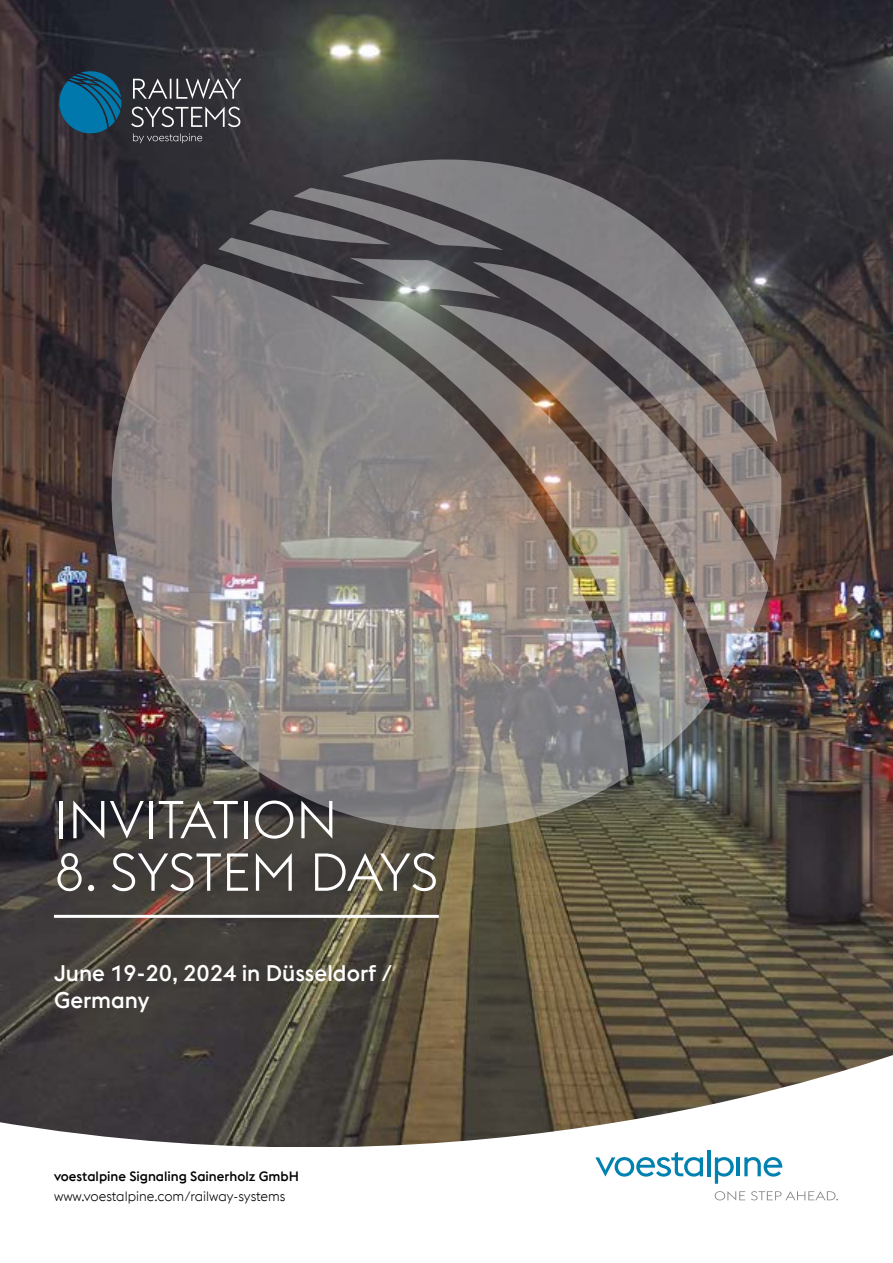
<style>
.page{position:relative;width:893px;height:1263px;background:#fff}
.page>*{position:absolute;margin:0;border:0;box-sizing:border-box;transform-origin:0 0}
.t1{font:300 52.5px "voestalpine";color:#fff}
.t2{font:500 22.5px/27px "voestalpine";color:#fff}
.t3{font:300 13.5px "voestalpine";color:#000}
.t4{font:500 13.5px "voestalpine";color:#000}
</style>
<div class="page">
<img style="left:0;top:0;width:893px;height:1049px">
<svg style="left:0;top:1049px;width:893px;height:152px"></svg>
<svg style="left:59px;top:71px;width:63px;height:63px;background:#0e5c80"></svg>
<svg style="left:131px;top:107px;width:109px;height:20px;background:#5e5d62"></svg>
<svg style="left:133px;top:78px;width:108px;height:21px;background:#5d5d61"></svg>
<svg style="left:133px;top:134px;width:69px;height:9px"></svg>
<svg style="left:595px;top:1152px;width:108px;height:24px"></svg>
<hr style="left:707px;top:1150px;width:4px;height:26px;background:#0181b0">
<svg style="left:715px;top:1157px;width:19px;height:27px"></svg>
<hr style="left:737px;top:1157px;width:3px;height:19px;background:#0181b0">
<svg style="left:744px;top:1157px;width:38px;height:19px"></svg>
<svg style="left:715px;top:1191px;width:30px;height:9px"></svg>
<svg style="left:751px;top:1191px;width:87px;height:9px"></svg>
<svg style="left:769px;top:262px;width:12px;height:298px;background:#776863"></svg>
<svg style="left:342px;top:159px;width:435px;height:283px;background:#575559"></svg>
<img style="left:710px;top:305px;width:59px;height:377px">
<svg style="left:629px;top:296px;width:81px;height:468px;background:#877f7c"></svg>
<svg style="left:218px;top:188px;width:285px;height:75px;background:#545257"></svg>
<img style="left:112px;top:263px;width:517px;height:566px">
<hr style="left:54px;top:915px;width:385px;height:3px;background:#fff">
<h1 class="t1" style="left:54px;top:789px;width:285px">INVITATION</h1>
<h1 class="t1" style="left:54px;top:842px;width:386px">8. SYSTEM DAYS</h1>
<h2 class="t2" style="left:54px;top:959px;width:340px">June 19-20, 2024 in Düsseldorf /<br>Germany</h2>
<p class="t4" style="left:54px;top:1168px;width:246px">voestalpine Signaling Sainerholz GmbH</p>
<p class="t3" style="left:54px;top:1188px;width:233px">www.voestalpine.com/railway-systems</p>
</div>
